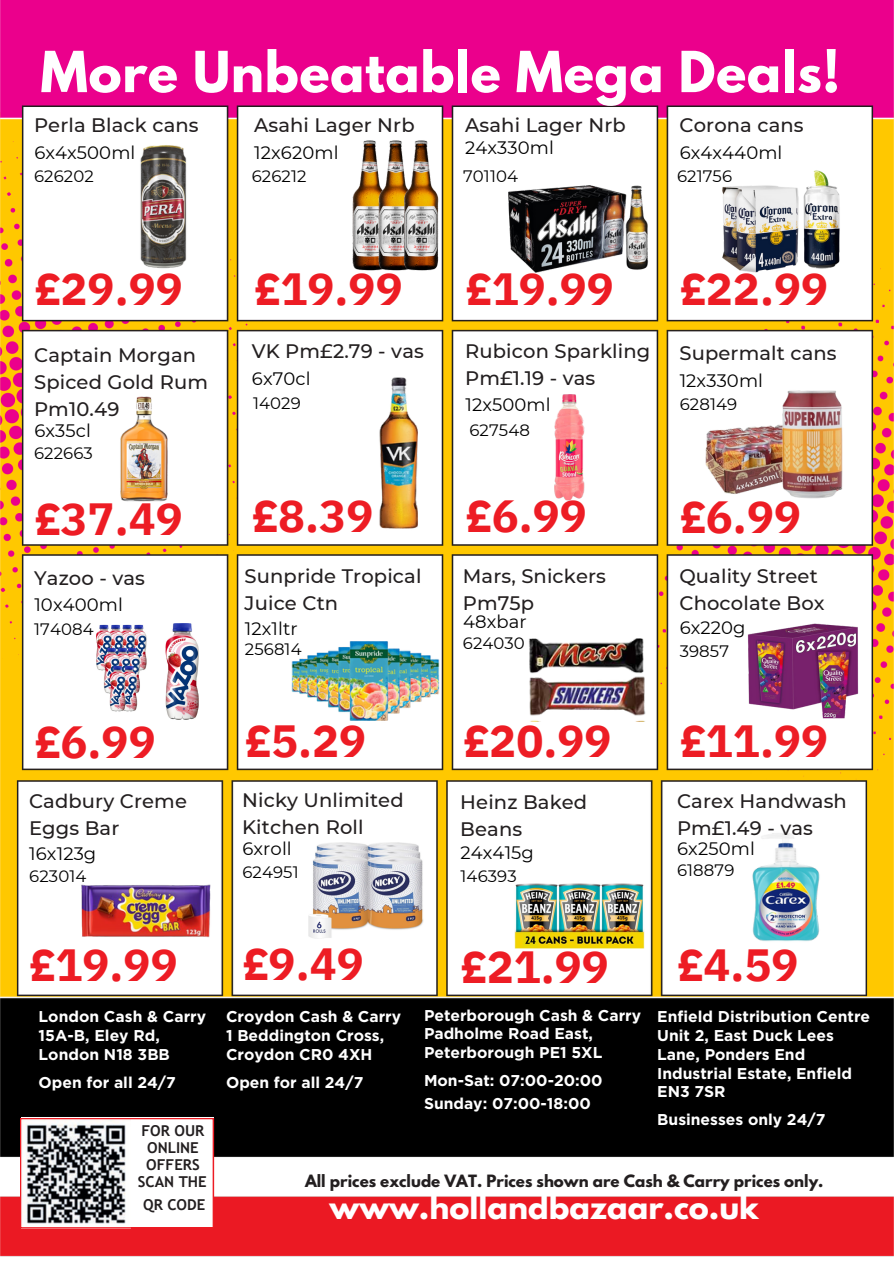
<style>
.page{position:relative;width:894px;height:1264px;background:#fff}
.page>*{position:absolute;margin:0;border:0;box-sizing:border-box;transform-origin:0 0}
.t1{font:700 50.1px "League Spartan";letter-spacing:.01em;color:#fff}
.t2{font:700 45px "IBM Plex Sans";color:#ed1c24}
.t3{font:700 30.15px "League Spartan";color:#fff}
.t4{font:500 19.5px/27px "Montserrat";letter-spacing:.005em;color:#231f20}
.t5{font:18px "Montserrat";letter-spacing:.005em;color:#000}
.t6{font:16.5px "Montserrat";letter-spacing:.005em;color:#000}
.t7{font:700 15.6px/18.6px "Gotham";color:#fff}
.t8{font:700 15px "League Spartan";color:#231f20}
.t9{font:700 15px/16.8px "Trebuchet MS";color:#231f20;text-align:center}
</style>
<div class="page">
<img style="left:0;top:0;width:893px;height:1257px">
<img style="left:9px;top:775px;width:865px;height:225px">
<svg style="left:20px;top:1117px;width:194px;height:111px"></svg>
<img style="left:15px;top:98px;width:865px;height:676px">
<img style="left:94px;top:139px;width:136px;height:136px">
<img style="left:334px;top:138px;width:25px;height:136px">
<img style="left:508px;top:186px;width:142px;height:117px">
<img style="left:719px;top:158px;width:126px;height:126px">
<img style="left:89px;top:395px;width:110px;height:109px">
<img style="left:299px;top:354px;width:198px;height:198px">
<img style="left:554px;top:395px;width:94px;height:109px">
<img style="left:705px;top:386px;width:137px;height:112px">
<img style="left:97px;top:623px;width:101px;height:97px">
<img style="left:292px;top:631px;width:147px;height:104px">
<img style="left:506px;top:629px;width:161px;height:92px">
<img style="left:745px;top:614px;width:115px;height:114px">
<img style="left:308px;top:842px;width:115px;height:96px">
<img style="left:514px;top:883px;width:130px;height:65px">
<img style="left:729px;top:830px;width:113px;height:114px">
<img style="left:359px;top:138px;width:26px;height:136px">
<img style="left:385px;top:138px;width:77px;height:136px">
<img style="left:79px;top:872px;width:135px;height:69px">
<h1 class="t1" style="left:40px;top:47px;width:800px">More Unbeatable Mega Deals!</h1>
<h2 class="t4" style="left:34px;top:111px;width:166px">Perla Black cans</h2>
<p class="t5" style="left:34px;top:141px;width:103px">6x4x500ml</p>
<p class="t6" style="left:34px;top:166px;width:61px">626202</p>
<h2 class="t4" style="left:254px;top:111px;width:162px">Asahi Lager Nrb</h2>
<h4 class="t5" style="left:254px;top:141px;width:86px">12x620ml</h4>
<h5 class="t6" style="left:252px;top:166px;width:56px">626212</h5>
<p class="t4" style="left:465px;top:111px;width:162px">Asahi Lager Nrb</p>
<h2 class="t5" style="left:465px;top:137px;width:90px">24x330ml</h2>
<h4 class="t6" style="left:463px;top:166px;width:56px">701104</h4>
<p class="t4" style="left:679px;top:111px;width:126px">Corona cans</p>
<p class="t5" style="left:679px;top:141px;width:104px">6x4x440ml</p>
<h2 class="t6" style="left:677px;top:166px;width:57px">621756</h2>
<h5 class="t2" style="left:34px;top:259px;width:150px">£29.99</h5>
<h4 class="t4" style="left:34px;top:341px;width:175px">Captain Morgan<br>Spiced Gold Rum<br>Pm10.49</h4>
<p class="t5" style="left:34px;top:419px;width:58px">6x35cl</p>
<h5 class="t6" style="left:34px;top:442px;width:60px">622663</h5>
<h4 class="t2" style="left:34px;top:489px;width:150px">£37.49</h4>
<h5 class="t4" style="left:34px;top:564px;width:112px">Yazoo - vas</h5>
<p class="t5" style="left:34px;top:594px;width:90px">10x400ml</p>
<h2 class="t6" style="left:34px;top:618px;width:61px">174084</h2>
<p class="t2" style="left:254px;top:259px;width:150px">£19.99</p>
<p class="t4" style="left:252px;top:338px;width:174px">VK Pm£2.79 - vas</p>
<h5 class="t5" style="left:252px;top:368px;width:60px">6x70cl</h5>
<p class="t6" style="left:253px;top:392px;width:49px">14029</p>
<p class="t2" style="left:252px;top:485px;width:123px">£8.39</p>
<h4 class="t4" style="left:244px;top:562px;width:178px">Sunpride Tropical<br>Juice Ctn</h4>
<p class="t5" style="left:245px;top:618px;width:54px">12x1ltr</p>
<p class="t6" style="left:245px;top:638px;width:58px">256814</p>
<p class="t2" style="left:465px;top:259px;width:150px">£19.99</p>
<h2 class="t4" style="left:465px;top:338px;width:186px">Rubicon Sparkling<br>Pm£1.19 - vas</h2>
<h4 class="t5" style="left:465px;top:393px;width:87px">12x500ml</h4>
<h5 class="t6" style="left:469px;top:420px;width:62px">627548</h5>
<h2 class="t2" style="left:465px;top:485px;width:123px">£6.99</h2>
<h2 class="t4" style="left:462px;top:562px;width:145px">Mars, Snickers<br>Pm75p</h2>
<h5 class="t5" style="left:463px;top:610px;width:65px">48xbar</h5>
<p class="t6" style="left:462px;top:633px;width:64px">624030</p>
<h5 class="t2" style="left:679px;top:259px;width:150px">£22.99</h5>
<p class="t4" style="left:679px;top:339px;width:159px">Supermalt cans</p>
<h2 class="t5" style="left:679px;top:369px;width:85px">12x330ml</h2>
<h4 class="t6" style="left:679px;top:394px;width:59px">628149</h4>
<p class="t2" style="left:679px;top:487px;width:123px">£6.99</p>
<p class="t4" style="left:679px;top:562px;width:147px">Quality Street<br>Chocolate Box</p>
<h4 class="t5" style="left:679px;top:616px;width:67px">6x220g</h4>
<p class="t6" style="left:679px;top:641px;width:51px">39857</p>
<p class="t2" style="left:34px;top:711px;width:123px">£6.99</p>
<h5 class="t2" style="left:245px;top:710px;width:123px">£5.29</h5>
<h4 class="t2" style="left:463px;top:710px;width:150px">£20.99</h4>
<h2 class="t2" style="left:679px;top:710px;width:150px">£11.99</h2>
<h5 class="t4" style="left:29px;top:787px;width:159px">Cadbury Creme<br>Eggs Bar</h5>
<h4 class="t4" style="left:242px;top:786px;width:163px">Nicky Unlimited<br>Kitchen Roll</h4>
<h2 class="t4" style="left:460px;top:788px;width:128px">Heinz Baked<br>Beans</h2>
<p class="t4" style="left:676px;top:787px;width:171px">Carex Handwash<br>Pm£1.49 - vas</p>
<h2 class="t5" style="left:29px;top:843px;width:69px">16x123g</h2>
<p class="t6" style="left:29px;top:865px;width:59px">623014</p>
<p class="t5" style="left:242px;top:837px;width:51px">6xroll</p>
<p class="t6" style="left:242px;top:861px;width:58px">624951</p>
<h5 class="t5" style="left:460px;top:841px;width:75px">24x415g</h5>
<p class="t6" style="left:460px;top:866px;width:58px">146393</p>
<h4 class="t5" style="left:677px;top:837px;width:79px">6x250ml</h4>
<h5 class="t6" style="left:677px;top:859px;width:59px">618879</h5>
<p class="t2" style="left:29px;top:934px;width:150px">£19.99</p>
<p class="t7" style="left:39px;top:1007px;width:169px">London Cash &amp; Carry<br>15A-B, Eley Rd,<br>London N18 3BB</p>
<h5 class="t7" style="left:39px;top:1072px;width:139px">Open for all 24/7</h5>
<h5 class="t9" style="left:138px;top:1122px;width:70px">FOR OUR<br>ONLINE<br>OFFERS<br>SCAN THE</h5>
<p class="t9" style="left:143px;top:1195px;width:64px">QR CODE</p>
<h5 class="t2" style="left:242px;top:934px;width:123px">£9.49</h5>
<p class="t7" style="left:226px;top:1007px;width:176px">Croydon Cash &amp; Carry<br>1 Beddington Cross,<br>Croydon CR0 4XH</p>
<h2 class="t7" style="left:226px;top:1072px;width:139px">Open for all 24/7</h2>
<h4 class="t2" style="left:460px;top:936px;width:150px">£21.99</h4>
<h4 class="t7" style="left:424px;top:1005px;width:218px">Peterborough Cash &amp; Carry<br>Padholme Road East,<br>Peterborough PE1 5XL</h4>
<h4 class="t7" style="left:424px;top:1071px;width:180px">Mon-Sat: 07:00-20:00</h4>
<p class="t7" style="left:424px;top:1094px;width:168px">Sunday: 07:00-18:00</p>
<h2 class="t2" style="left:677px;top:934px;width:123px">£4.59</h2>
<p class="t7" style="left:657px;top:1007px;width:214px">Enfield Distribution Centre<br>Unit 2, East Duck Lees<br>Lane, Ponders End<br>Industrial Estate, Enfield<br>EN3 7SR</p>
<p class="t7" style="left:657px;top:1110px;width:170px">Businesses only 24/7</p>
<p class="t8" style="left:305px;top:1173px;width:520px">All prices exclude VAT. Prices shown are Cash &amp; Carry prices only.</p>
<h4 class="t3" style="left:329px;top:1191px;width:430px">www.hollandbazaar.co.uk</h4>
</div>
